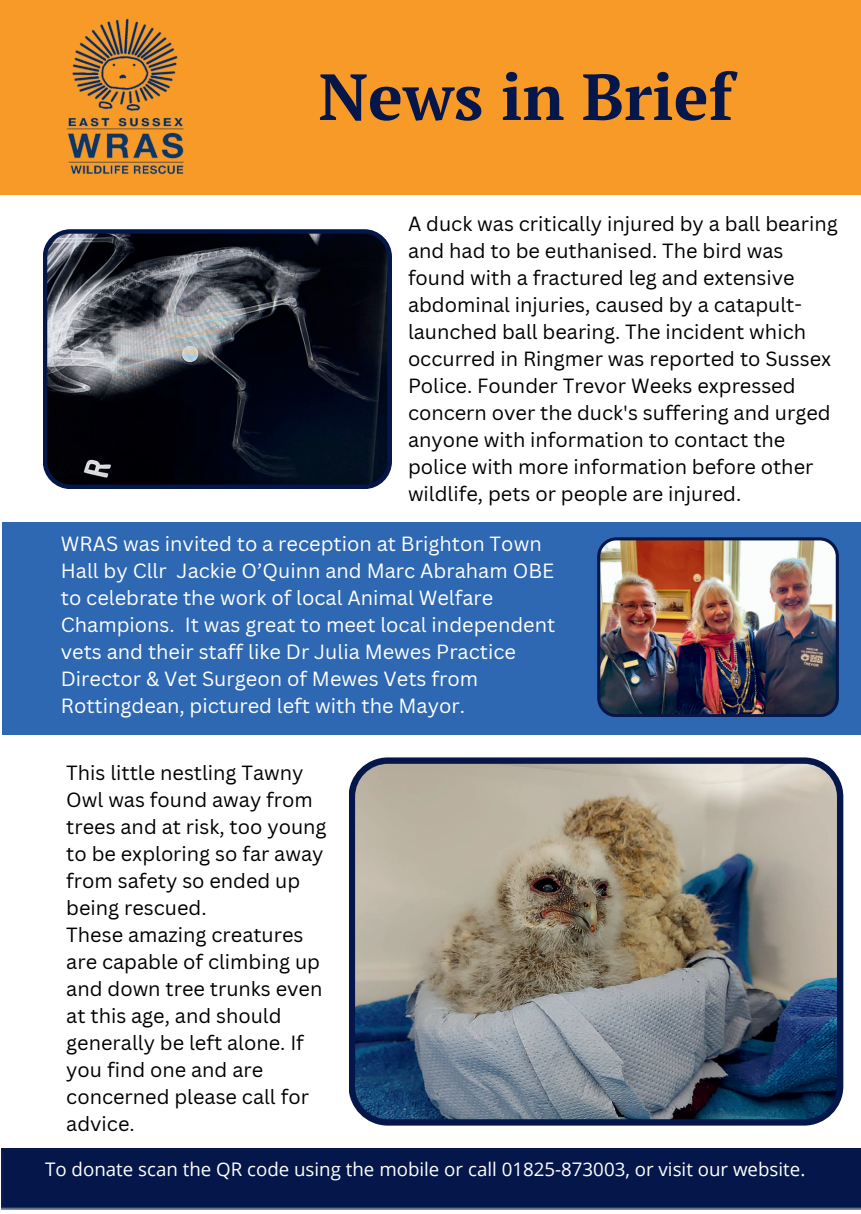
<style>
.page{position:relative;width:861px;height:1214px;background:#fff}
.page>*{position:absolute;margin:0;border:0;box-sizing:border-box;transform-origin:0 0}
.t1{font:700 65px "PT Serif";color:#05174a}
.t2{font:20px/27px "Canva Sans";color:#000}
.t3{font:20px/27px "Canva Sans";color:#fff}
.t4{font:18.8px "Open Sans";color:#fff}
</style>
<div class="page">
<div style="left:2px;top:1148px;width:859px;height:61px;background:#05174a"></div>
<svg style="left:43px;top:229px;width:349px;height:260px"></svg>
<div style="left:0;top:0;width:861px;height:195px;background:#f79a28"></div>
<img style="left:66px;top:18px;width:118px;height:157px">
<img style="left:349px;top:757px;width:494px;height:368px">
<div style="left:2px;top:522px;width:859px;height:213px;background:#2e68b2"></div>
<img style="left:597px;top:537px;width:242px;height:180px">
<h1 class="t1" style="left:319px;top:53px;width:416px">News in Brief</h1>
<p class="t2" style="left:408px;top:210px;width:431px">A duck was critically injured by a ball bearing and had to be euthanised. The bird was found with a fractured leg and extensive abdominal injuries, caused by a catapult&shy;launched ball bearing. The incident which occurred in Ringmer was reported to Sussex Police. Founder Trevor Weeks expressed concern over the duck's suffering and urged anyone with information to contact the police with more information before other wildlife, pets or people are injured.</p>
<p class="t3" style="left:61px;top:530px;width:496px">WRAS was invited to a reception at Brighton Town Hall by Cllr Jackie O’Quinn and Marc Abraham OBE to celebrate the work of local Animal Welfare Champions. It was great to meet local independent vets and their staff like Dr Julia Mewes Practice Director &amp; Vet Surgeon of Mewes Vets from Rottingdean, pictured left with the Mayor.</p>
<p class="t2" style="left:66px;top:759px;width:262px">This little nestling Tawny<br>Owl was found away from trees and at risk, too young to be exploring so far away from safety so ended up being rescued.<br>These amazing creatures are capable of climbing up and down tree trunks even at this age, and should generally be left alone. If you find one and are concerned please call for advice.</p>
<p class="t4" style="left:45px;top:1155px;width:762px">To donate scan the QR code using the mobile or call 01825-873003, or visit our website.</p>
</div>
